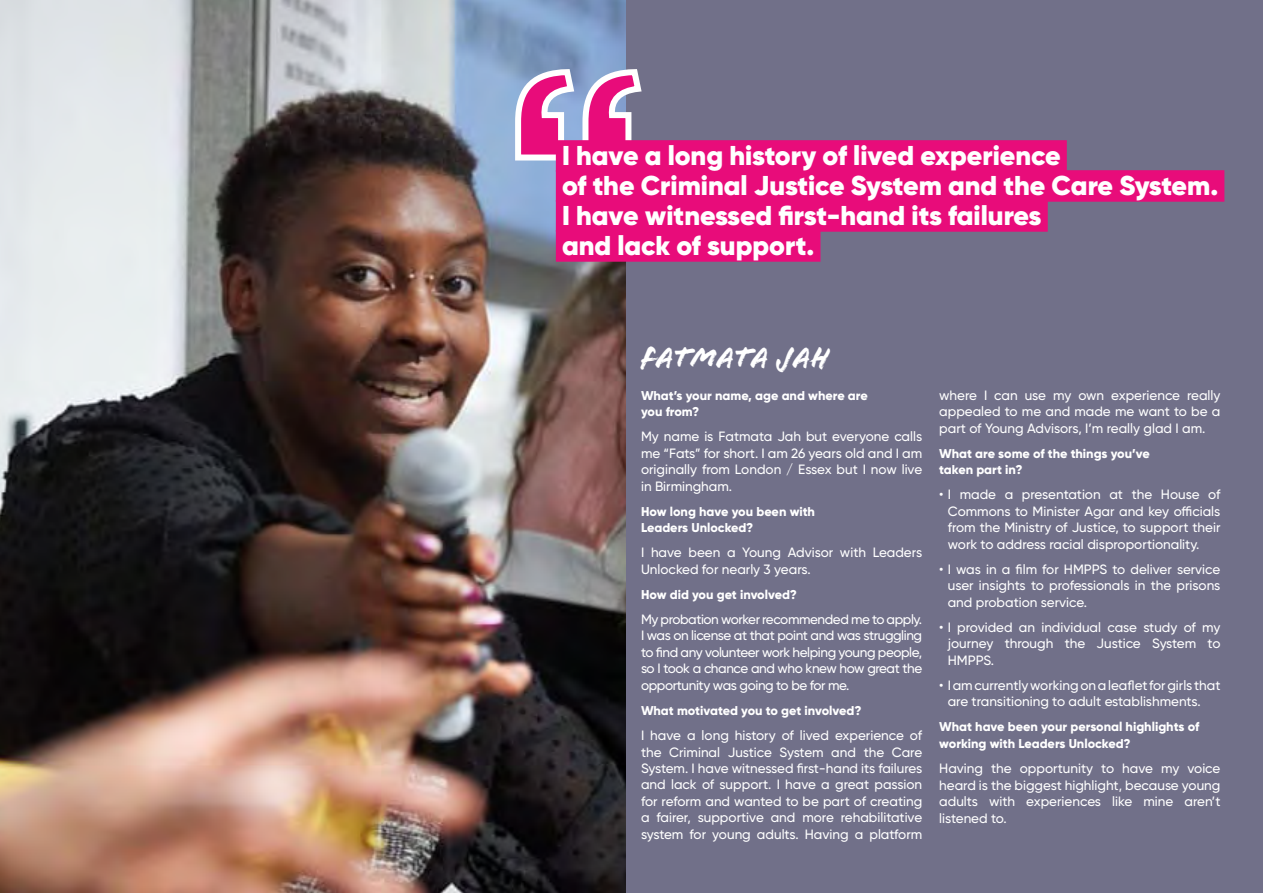
<style>
.page{position:relative;width:1263px;height:893px;background:#717089}
.page>*{position:absolute;margin:0;border:0;box-sizing:border-box;transform-origin:0 0}
.t1{font:30px "Flood Std";color:#fff}
.t2{font:900 27.15px/30px "Gilroy";color:#fff}
.t3{font:500 13.5px/16.5px "Gilroy";color:#fff;text-align:justify}
.t4{font:800 12.75px/16.5px "Gilroy";color:#fff}
</style>
<div class="page">
<img style="left:0;top:0;width:626px;height:893px">
<svg style="left:512px;top:66px;width:130px;height:98px;background:#c87fb7"></svg>
<div style="left:556px;top:140px;width:511px;height:32px;background:#e80c7a"></div>
<div style="left:556px;top:170px;width:668px;height:32px;background:#e80c7a"></div>
<div style="left:556px;top:200px;width:492px;height:32px;background:#e80c7a"></div>
<div style="left:556px;top:230px;width:264px;height:32px;background:#e80c7a"></div>
<h2 class="t2" style="left:562px;top:140px;width:658px">I have a long history of lived experience<br>of the Criminal Justice System and the Care System.<br>I have witnessed first-hand its failures<br>and lack of support.</h2>
<h1 class="t1" style="left:641px;top:340px;width:191px">FATMATA JAH</h1>
<p class="t4" style="left:641px;top:387px;width:228px">What’s your name, age and where are you from?</p>
<p class="t3" style="left:641px;top:428px;width:283px">My name is Fatmata Jah but everyone calls me “Fats” for short. I am 26 years old and I am originally from London / Essex but I now live in Birmingham.</p>
<p class="t4" style="left:641px;top:503px;width:175px">How long have you been with<br>Leaders Unlocked?</p>
<p class="t3" style="left:641px;top:544px;width:283px">I have been a Young Advisor with Leaders<br>Unlocked for nearly 3 years.</p>
<p class="t4" style="left:641px;top:586px;width:158px">How did you get involved?</p>
<p class="t3" style="left:641px;top:611px;width:283px">My probation worker recommended me to apply.<br>I was on license at that point and was struggling to find any volunteer work helping young people, so I took a chance and who knew how great the opportunity was going to be for me.</p>
<p class="t4" style="left:641px;top:702px;width:222px">What motivated you to get involved?</p>
<p class="t3" style="left:641px;top:727px;width:283px">I have a long history of lived experience of the Criminal Justice System and the Care System. I have witnessed first-hand its failures and lack of support. I have a great passion for reform and wanted to be part of creating a fairer, supportive and more rehabilitative system for young adults. Having a platform</p>
<p class="t3" style="left:939px;top:387px;width:283px">where I can use my own experience really appealed to me and made me want to be a part of Young Advisors, I’m really glad I am.</p>
<p class="t4" style="left:939px;top:445px;width:212px">What are some of the things you’ve taken part in?</p>
<p class="t3" style="left:948px;top:486px;width:274px;text-indent:-9px">• I made a presentation at the House of Commons to Minister Agar and key officials from the Ministry of Justice, to support their work to address racial disproportionality.</p>
<p class="t3" style="left:948px;top:561px;width:274px;text-indent:-9px">• I was in a film for HMPPS to deliver service user insights to professionals in the prisons and probation service.</p>
<p class="t3" style="left:948px;top:619px;width:274px;text-indent:-9px">• I provided an individual case study of my journey through the Justice System to HMPPS.</p>
<p class="t3" style="left:948px;top:677px;width:274px;text-indent:-9px">• I am currently working on a leaflet for girls that are transitioning to adult establishments.</p>
<p class="t4" style="left:939px;top:719px;width:261px">What have been your personal highlights of working with Leaders Unlocked?</p>
<p class="t3" style="left:939px;top:760px;width:283px">Having the opportunity to have my voice heard is the biggest highlight, because young adults with experiences like mine aren’t listened to.</p>
</div>
